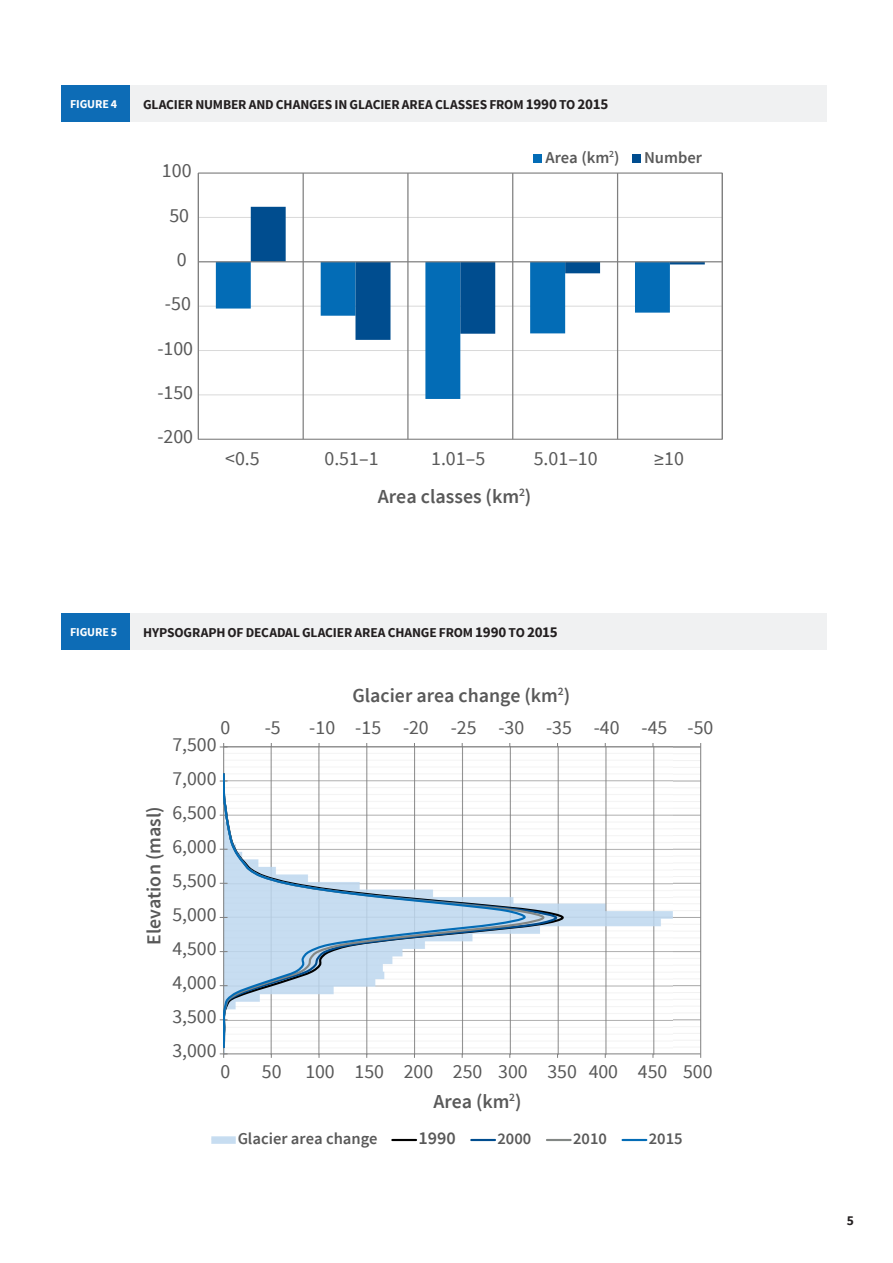
<style>
.page{position:relative;width:893px;height:1263px;background:#fff}
.page>*{position:absolute;margin:0;border:0;box-sizing:border-box;transform-origin:0 0}
.t1{font:19.95px "Source Sans Pro";color:#595959}
.t2{font:600 19.95px "Source Sans Pro";color:#595959}
.t3{font:19.8px/29.8px "Source Sans Pro";color:#595959}
.t4{font:600 19.8px "Source Sans Pro";color:#595959}
.t5{font:600 18.15px "Source Sans Pro";color:#595959}
.t6{font:600 16.65px "Source Sans Pro";color:#595959}
.t7{font:600 16.5px "Source Sans Pro";color:#595959}
.Table_Head{font:700 13.5px "Source Sans Pro";letter-spacing:-.015em;color:#231f20}
.Body_text{font:700 12px "Source Sans Pro";letter-spacing:-.01em;color:#fff}
.s1{font-size:15px}
.s2{font-weight:600}
</style>
<div class="page">
<div style="left:62px;top:85px;width:68px;height:36px;background:#0d6cb6"></div>
<div style="left:130px;top:85px;width:697px;height:36px;background:#f0f1f2"></div>
<div style="left:62px;top:613px;width:68px;height:36px;background:#0d6cb6"></div>
<div style="left:130px;top:613px;width:697px;height:36px;background:#f0f1f2"></div>
<hr style="left:198px;top:394px;width:524px;height:1px;background:#d9d9d9">
<hr style="left:198px;top:350px;width:524px;height:1px;background:#d9d9d9">
<hr style="left:198px;top:306px;width:524px;height:1px;background:#d9d9d9">
<hr style="left:198px;top:217px;width:524px;height:1px;background:#d9d9d9">
<hr style="left:303px;top:173px;width:1px;height:266px;background:#7f7f7f">
<hr style="left:407px;top:173px;width:2px;height:266px;background:#7f7f7f">
<hr style="left:512px;top:173px;width:1px;height:266px;background:#7f7f7f">
<hr style="left:617px;top:173px;width:1px;height:266px;background:#7f7f7f">
<div style="left:198px;top:173px;width:525px;height:267px;border:1px solid #7f7f7f"></div>
<svg style="left:216px;top:262px;width:454px;height:137px"></svg>
<svg style="left:251px;top:207px;width:454px;height:133px"></svg>
<hr style="left:198px;top:173px;width:1px;height:266px;background:#7f7f7f">
<hr style="left:198px;top:261px;width:524px;height:1px;background:#7f7f7f">
<div style="left:534px;top:154px;width:8px;height:9px;background:#036cb6"></div>
<div style="left:632px;top:154px;width:8px;height:9px;background:#004d8f"></div>
<hr style="left:224px;top:1046px;width:477px;height:1px;background:#f2f2f2">
<hr style="left:224px;top:1040px;width:477px;height:1px;background:#f2f2f2">
<hr style="left:224px;top:1033px;width:477px;height:1px;background:#f2f2f2">
<hr style="left:224px;top:1026px;width:477px;height:1px;background:#f2f2f2">
<hr style="left:224px;top:1012px;width:477px;height:1px;background:#f2f2f2">
<hr style="left:224px;top:1006px;width:477px;height:1px;background:#f2f2f2">
<hr style="left:224px;top:999px;width:477px;height:1px;background:#f2f2f2">
<hr style="left:224px;top:992px;width:477px;height:1px;background:#f2f2f2">
<hr style="left:224px;top:978px;width:477px;height:1px;background:#f2f2f2">
<hr style="left:224px;top:971px;width:477px;height:1px;background:#f2f2f2">
<hr style="left:224px;top:965px;width:477px;height:1px;background:#f2f2f2">
<hr style="left:224px;top:958px;width:477px;height:1px;background:#f2f2f2">
<hr style="left:224px;top:944px;width:477px;height:1px;background:#f2f2f2">
<hr style="left:224px;top:937px;width:477px;height:1px;background:#f2f2f2">
<hr style="left:224px;top:931px;width:477px;height:1px;background:#f2f2f2">
<hr style="left:224px;top:924px;width:477px;height:1px;background:#f2f2f2">
<hr style="left:224px;top:910px;width:477px;height:1px;background:#f2f2f2">
<hr style="left:224px;top:903px;width:477px;height:1px;background:#f2f2f2">
<hr style="left:224px;top:896px;width:477px;height:1px;background:#f2f2f2">
<hr style="left:224px;top:890px;width:477px;height:1px;background:#f2f2f2">
<hr style="left:224px;top:876px;width:477px;height:1px;background:#f2f2f2">
<hr style="left:224px;top:869px;width:477px;height:1px;background:#f2f2f2">
<hr style="left:224px;top:862px;width:477px;height:1px;background:#f2f2f2">
<hr style="left:224px;top:855px;width:477px;height:1px;background:#f2f2f2">
<hr style="left:224px;top:842px;width:477px;height:1px;background:#f2f2f2">
<hr style="left:224px;top:835px;width:477px;height:1px;background:#f2f2f2">
<hr style="left:224px;top:828px;width:477px;height:1px;background:#f2f2f2">
<hr style="left:224px;top:821px;width:477px;height:1px;background:#f2f2f2">
<hr style="left:224px;top:808px;width:477px;height:1px;background:#f2f2f2">
<hr style="left:224px;top:801px;width:477px;height:1px;background:#f2f2f2">
<hr style="left:224px;top:794px;width:477px;height:1px;background:#f2f2f2">
<hr style="left:224px;top:787px;width:477px;height:1px;background:#f2f2f2">
<hr style="left:224px;top:774px;width:477px;height:1px;background:#f2f2f2">
<hr style="left:224px;top:767px;width:477px;height:1px;background:#f2f2f2">
<hr style="left:224px;top:760px;width:477px;height:1px;background:#f2f2f2">
<hr style="left:224px;top:753px;width:477px;height:1px;background:#f2f2f2">
<hr style="left:224px;top:1019px;width:477px;height:1px;background:#a6a6a6">
<hr style="left:224px;top:985px;width:477px;height:1px;background:#a6a6a6">
<hr style="left:224px;top:951px;width:477px;height:1px;background:#a6a6a6">
<hr style="left:224px;top:917px;width:477px;height:1px;background:#a6a6a6">
<hr style="left:224px;top:883px;width:477px;height:1px;background:#a6a6a6">
<hr style="left:224px;top:849px;width:477px;height:1px;background:#a6a6a6">
<hr style="left:224px;top:815px;width:477px;height:1px;background:#a6a6a6">
<hr style="left:224px;top:780px;width:477px;height:1px;background:#a6a6a6">
<hr style="left:700px;top:747px;width:1px;height:307px;background:#7f7f7f">
<img style="left:224px;top:747px;width:448px;height:306px">
<hr style="left:224px;top:746px;width:477px;height:1px;background:#7f7f7f">
<hr style="left:223px;top:747px;width:1px;height:307px;background:#7f7f7f">
<hr style="left:224px;top:1053px;width:477px;height:1px;background:#7f7f7f">
<svg style="left:220px;top:1053px;width:8px;height:5px"></svg>
<svg style="left:544px;top:772px;width:13px;height:277px"></svg>
<svg style="left:529px;top:772px;width:15px;height:277px"></svg>
<svg style="left:224px;top:772px;width:305px;height:277px"></svg>
<img style="left:211px;top:1136px;width:24px;height:7px">
<hr style="left:392px;top:1139px;width:24px;height:2px;background:#000">
<hr style="left:471px;top:1139px;width:24px;height:2px;background:#004d8f">
<hr style="left:547px;top:1139px;width:24px;height:2px;background:#838785">
<hr style="left:623px;top:1139px;width:23px;height:2px;background:#036cb6">
<p class="Body_text" style="left:70px;top:96px;width:49px">FIGURE 4</p>
<p class="Table_Head" style="left:143px;top:96px;width:467px">GLACIER NUMBER AND CHANGES IN GLACIER AREA CLASSES FROM <span class="s1">1990</span> TO <span class="s1">2015</span></p>
<p class="t1" style="left:162px;top:158px;width:31px">100</p>
<p class="t1" style="left:170px;top:203px;width:21px">50</p>
<p class="t1" style="left:177px;top:247px;width:11px">0</p>
<p class="t1" style="left:165px;top:291px;width:28px">-50</p>
<p class="t1" style="left:157px;top:336px;width:37px">-100</p>
<p class="t1" style="left:157px;top:380px;width:37px">-150</p>
<p class="t1" style="left:157px;top:424px;width:37px">-200</p>
<p class="t6" style="left:545px;top:147px;width:76px">Area (km<sup>2</sup>)</p>
<p class="t6" style="left:644px;top:147px;width:59px">Number</p>
<p class="t1" style="left:225px;top:446px;width:36px">&lt;0.5</p>
<p class="t1" style="left:324px;top:446px;width:56px">0.51–1</p>
<p class="t1" style="left:431px;top:446px;width:56px">1.01–5</p>
<p class="t1" style="left:534px;top:446px;width:66px">5.01–10</p>
<p class="t1" style="left:654px;top:446px;width:31px">≥10</p>
<p class="t2" style="left:378px;top:484px;width:155px">Area classes (km<sup>2</sup>)</p>
<p class="Body_text" style="left:70px;top:624px;width:49px">FIGURE 5</p>
<p class="Table_Head" style="left:143px;top:624px;width:416px">HYPSOGRAPH OF DECADAL GLACIER AREA CHANGE FROM <span class="s1">1990</span> TO <span class="s1">2015</span></p>
<p class="t4" style="left:352px;top:683px;width:219px">Glacier area change (km<sup>2</sup>)</p>
<p class="t3" style="left:220px;top:713px;width:11px">0</p>
<p class="t3" style="left:265px;top:713px;width:17px">-5</p>
<p class="t3" style="left:309px;top:713px;width:406px">-10 -15 -20 -25 -30 -35 -40 -45 -50</p>
<p class="t3" style="left:172px;top:729px;width:46px">7,500</p>
<p class="t4" style="left:141px;top:945px;width:140px;rotate:-90deg">Elevation (masl)</p>
<p class="t3" style="left:172px;top:763px;width:46px">7,000</p>
<p class="t3" style="left:172px;top:797px;width:46px">6,500</p>
<p class="t3" style="left:172px;top:832px;width:46px">6,000</p>
<p class="t3" style="left:172px;top:866px;width:46px">5,500</p>
<p class="t3" style="left:172px;top:900px;width:46px">5,000</p>
<p class="t3" style="left:172px;top:934px;width:46px">4,500</p>
<p class="t3" style="left:172px;top:968px;width:46px">4,000</p>
<p class="t3" style="left:172px;top:1002px;width:46px">3,500</p>
<p class="t3" style="left:172px;top:1036px;width:46px">3,000</p>
<p class="t3" style="left:220px;top:1057px;width:11px">0</p>
<p class="t3" style="left:433px;top:1057px;width:281px;text-indent:-171px">50 100 150 200 250 300 350 400 450 500<br><span class="s2">Area (km</span><sup>2</sup><span class="s2">)</span></p>
<p class="t7" style="left:238px;top:1128px;width:141px">Glacier area change</p>
<p class="t5" style="left:419px;top:1126px;width:39px">1990</p>
<p class="t7" style="left:497px;top:1128px;width:35px">2000</p>
<p class="t7" style="left:573px;top:1128px;width:35px">2010</p>
<p class="t7" style="left:649px;top:1128px;width:35px">2015</p>
<p class="Table_Head" style="left:847px;top:1212px;width:9px">5</p>
</div>
